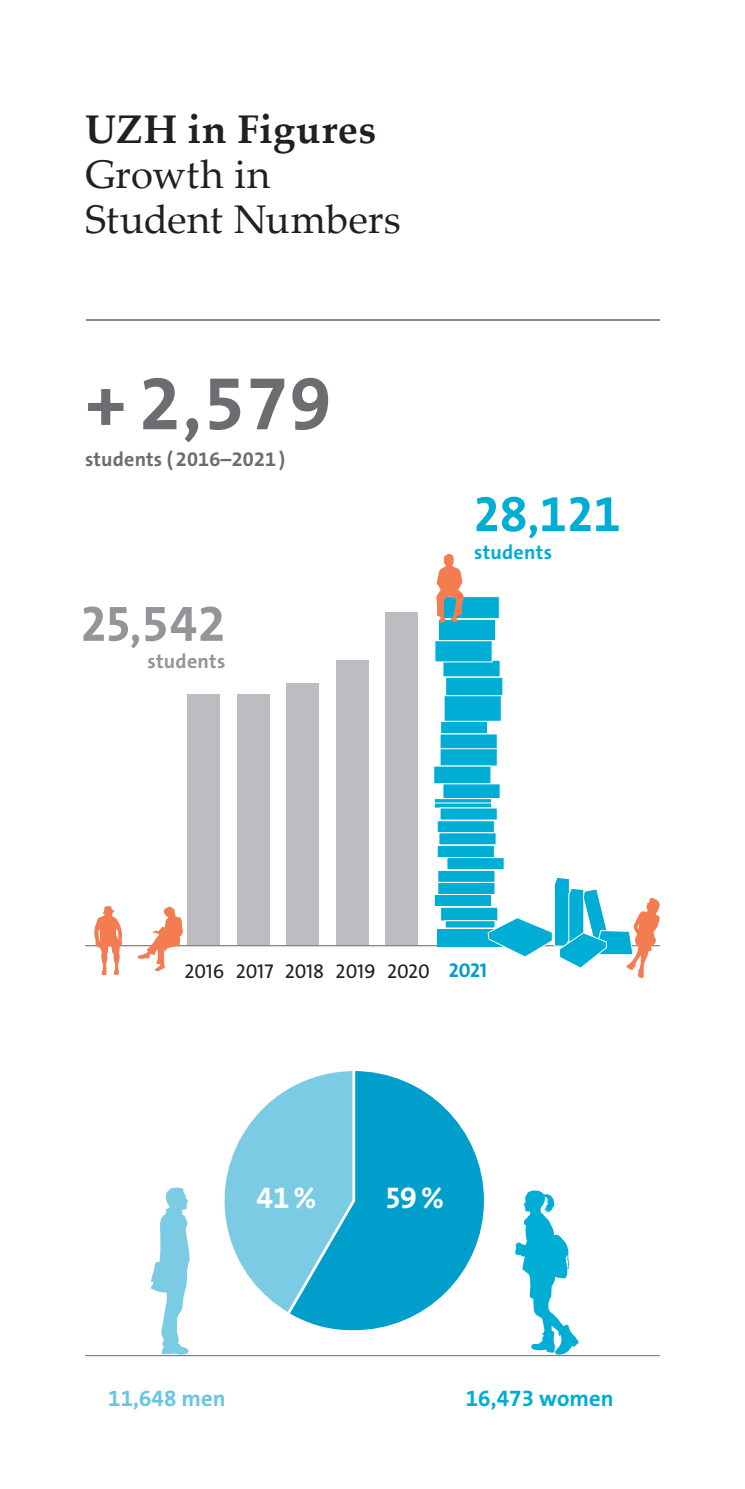
<style>
.page{position:relative;width:745px;height:1489px;background:#fff}
.page>*{position:absolute;margin:0;border:0;box-sizing:border-box;transform-origin:0 0}
.t1{font:75px "The Sans LP7 Bld";color:#6c6d70}
.t2{font:50px "The Sans LP7 Bld";color:#939598}
.t3{font:50px "The Sans LP7 Bld";color:#00add4}
.t4{font:40px/45px "Palatino Linotype";color:#231f20}
.t5{font:700 40px "Palatino Linotype";letter-spacing:.015em;color:#231f20}
.t6{font:30px "The Sans LP7 Bld";color:#fff}
.t7{font:22.5px "The Sans LP7 Bld";letter-spacing:.005em;color:#00add4}
.t8{font:22.5px "The Sans LP7 Bld";letter-spacing:.005em;color:#69c5e1}
.t9{font:20px "The Sans LP5 Plain";color:#231f20}
.t10{font:20px "The Sans LP7 Bld";letter-spacing:.01em;color:#6c6d70}
.t11{font:20px "The Sans LP7 Bld";letter-spacing:.015em;color:#939598}
.t12{font:20px "The Sans LP7 Bld";letter-spacing:.015em;color:#00add4}
.t13{font:20px "The Sans LP7 Bld";color:#009eca}
</style>
<div class="page">
<hr style="left:86px;top:319px;width:573px;height:2px;background:#808285">
<div style="left:187px;top:693px;width:33px;height:252px;background:#bcbdc0"></div>
<div style="left:236px;top:693px;width:33px;height:252px;background:#bcbdc0"></div>
<div style="left:286px;top:683px;width:33px;height:262px;background:#bcbdc0"></div>
<div style="left:335px;top:660px;width:33px;height:285px;background:#bcbdc0"></div>
<div style="left:385px;top:612px;width:33px;height:333px;background:#bcbdc0"></div>
<hr style="left:85px;top:945px;width:574px;height:1px;background:#808285">
<hr style="left:85px;top:1354px;width:574px;height:1px;background:#808285">
<div style="left:439px;top:748px;width:58px;height:18px;background:#00add4"></div>
<div style="left:433px;top:765px;width:58px;height:19px;background:#00add4"></div>
<div style="left:442px;top:783px;width:58px;height:16px;background:#00add4;border:1px solid #fff"></div>
<svg style="left:434px;top:798px;width:57px;height:4px"></svg>
<svg style="left:434px;top:802px;width:57px;height:6px"></svg>
<div style="left:439px;top:807px;width:58px;height:13px;background:#00add4"></div>
<div style="left:439px;top:733px;width:58px;height:16px;background:#00add4;border:1px solid #fff"></div>
<div style="left:440px;top:721px;width:47px;height:13px;background:#00add4;border:1px solid #fff"></div>
<div style="left:443px;top:695px;width:58px;height:26px;background:#00add4"></div>
<div style="left:445px;top:676px;width:58px;height:20px;background:#00add4;border:1px solid #fff"></div>
<div style="left:442px;top:659px;width:58px;height:18px;background:#00add4"></div>
<div style="left:434px;top:640px;width:58px;height:22px;background:#00add4"></div>
<div style="left:437px;top:619px;width:58px;height:22px;background:#00add4;border:1px solid #fff"></div>
<div style="left:441px;top:596px;width:58px;height:23px;background:#00add4;border:1px solid #fff"></div>
<div style="left:436px;top:820px;width:58px;height:13px;background:#00add4;border:1px solid #fff"></div>
<div style="left:438px;top:832px;width:58px;height:13px;background:#00add4;border:1px solid #fff"></div>
<div style="left:436px;top:845px;width:58px;height:13px;background:#00add4;border:1px solid #fff"></div>
<div style="left:446px;top:857px;width:58px;height:13px;background:#00add4;border:1px solid #fff"></div>
<div style="left:437px;top:870px;width:58px;height:12px;background:#00add4;border:1px solid #fff"></div>
<div style="left:437px;top:882px;width:58px;height:12px;background:#00add4;border:1px solid #fff"></div>
<div style="left:433px;top:894px;width:58px;height:12px;background:#00add4;border:1px solid #fff"></div>
<div style="left:440px;top:906px;width:58px;height:15px;background:#00add4;border:1px solid #fff"></div>
<div style="left:437px;top:928px;width:64px;height:18px;background:#00add4"></div>
<div style="left:444px;top:920px;width:51px;height:8px;background:#00add4;border:1px solid #fff"></div>
<svg style="left:436px;top:553px;width:28px;height:70px"></svg>
<svg style="left:137px;top:906px;width:46px;height:65px"></svg>
<svg style="left:94px;top:906px;width:28px;height:69px"></svg>
<svg style="left:487px;top:876px;width:172px;height:101px"></svg>
<svg style="left:224px;top:1092px;width:60px;height:218px"></svg>
<svg style="left:284px;top:1071px;width:200px;height:260px"></svg>
<svg style="left:515px;top:1190px;width:63px;height:164px"></svg>
<svg style="left:150px;top:1187px;width:40px;height:167px"></svg>
<p class="t5" style="left:85px;top:101px;width:292px">UZH in Figures</p>
<p class="t4" style="left:85px;top:150px;width:317px">Growth in<br>Student Numbers</p>
<h1 class="t1" style="left:85px;top:356px;width:247px">+ 2,579</h1>
<p class="t10" style="left:85px;top:447px;width:201px">students ( 2016–2021 )</p>
<p class="t2" style="left:81px;top:591px;width:146px">25,542</p>
<p class="t11" style="left:147px;top:648px;width:79px">students</p>
<p class="t3" style="left:474px;top:482px;width:148px">28,121</p>
<p class="t12" style="left:474px;top:539px;width:79px">students</p>
<p class="t9" style="left:184px;top:958px;width:247px">2016 2017 2018 2019 2020</p>
<p class="t13" style="left:448px;top:957px;width:40px">2021</p>
<p class="t6" style="left:256px;top:1178px;width:61px">41%</p>
<p class="t6" style="left:386px;top:1178px;width:59px">59%</p>
<p class="t8" style="left:108px;top:1383px;width:119px">11,648 men</p>
<p class="t7" style="left:465px;top:1383px;width:149px">16,473 women</p>
</div>
